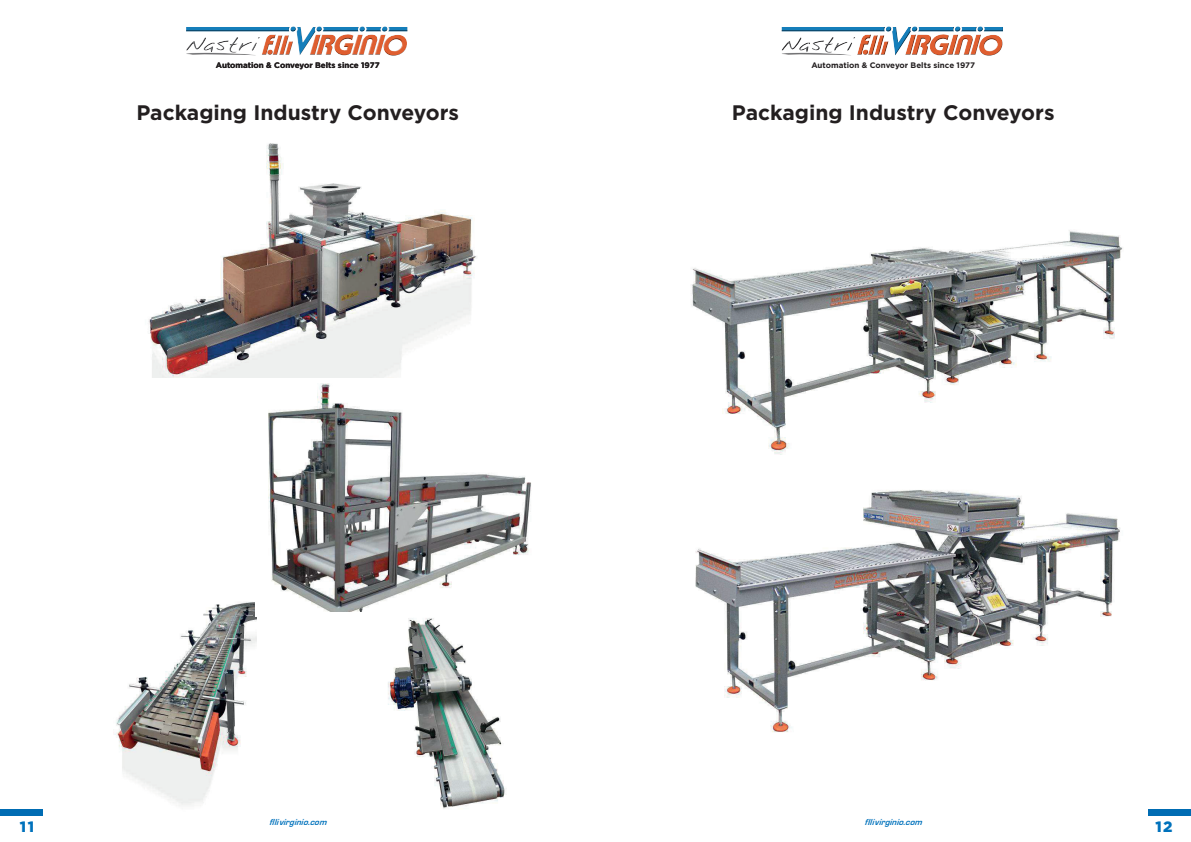
<style>
.page{position:relative;width:1191px;height:842px;background:#fff}
.page>*{position:absolute;margin:0;border:0;box-sizing:border-box;transform-origin:0 0}
.t1{font:700 21px "Gotham";color:#231f20}
.t2{font:900 15px "Gotham";color:#0072bc}
.t3{font:italic 700 9px "Eurostile";color:#0072bc}
.t4{font:700 8px "Gotham";color:#231f20}
</style>
<div class="page">
<img style="left:148px;top:143px;width:329px;height:234px">
<div style="left:1148px;top:809px;width:43px;height:7px;background:#006cb3"></div>
<img style="left:692px;top:230px;width:431px;height:225px">
<img style="left:695px;top:490px;width:426px;height:242px">
<svg style="left:186px;top:26px;width:221px;height:30px"></svg>
<svg style="left:781px;top:26px;width:222px;height:30px"></svg>
<div style="left:0;top:809px;width:43px;height:7px;background:#006cb3"></div>
<img style="left:114px;top:602px;width:143px;height:204px">
<img style="left:388px;top:618px;width:117px;height:191px">
<img style="left:268px;top:384px;width:263px;height:227px">
<div style="left:459px;top:369px;width:36px;height:32px;background:#fff"></div>
<p class="t4" style="left:216px;top:61px;width:165px">Automation &amp; Conveyor Belts since 1977</p>
<p class="t4" style="left:811px;top:61px;width:165px">Automation &amp; Conveyor Belts since 1977</p>
<h1 class="t1" style="left:136px;top:101px;width:324px">Packaging Industry Conveyors</h1>
<h1 class="t1" style="left:732px;top:101px;width:324px">Packaging Industry Conveyors</h1>
<h2 class="t2" style="left:20px;top:818px;width:16px">11</h2>
<p class="t3" style="left:269px;top:817px;width:62px">fllivirginio.com</p>
<p class="t3" style="left:864px;top:817px;width:62px">fllivirginio.com</p>
<h2 class="t2" style="left:1155px;top:818px;width:19px">12</h2>
</div>
